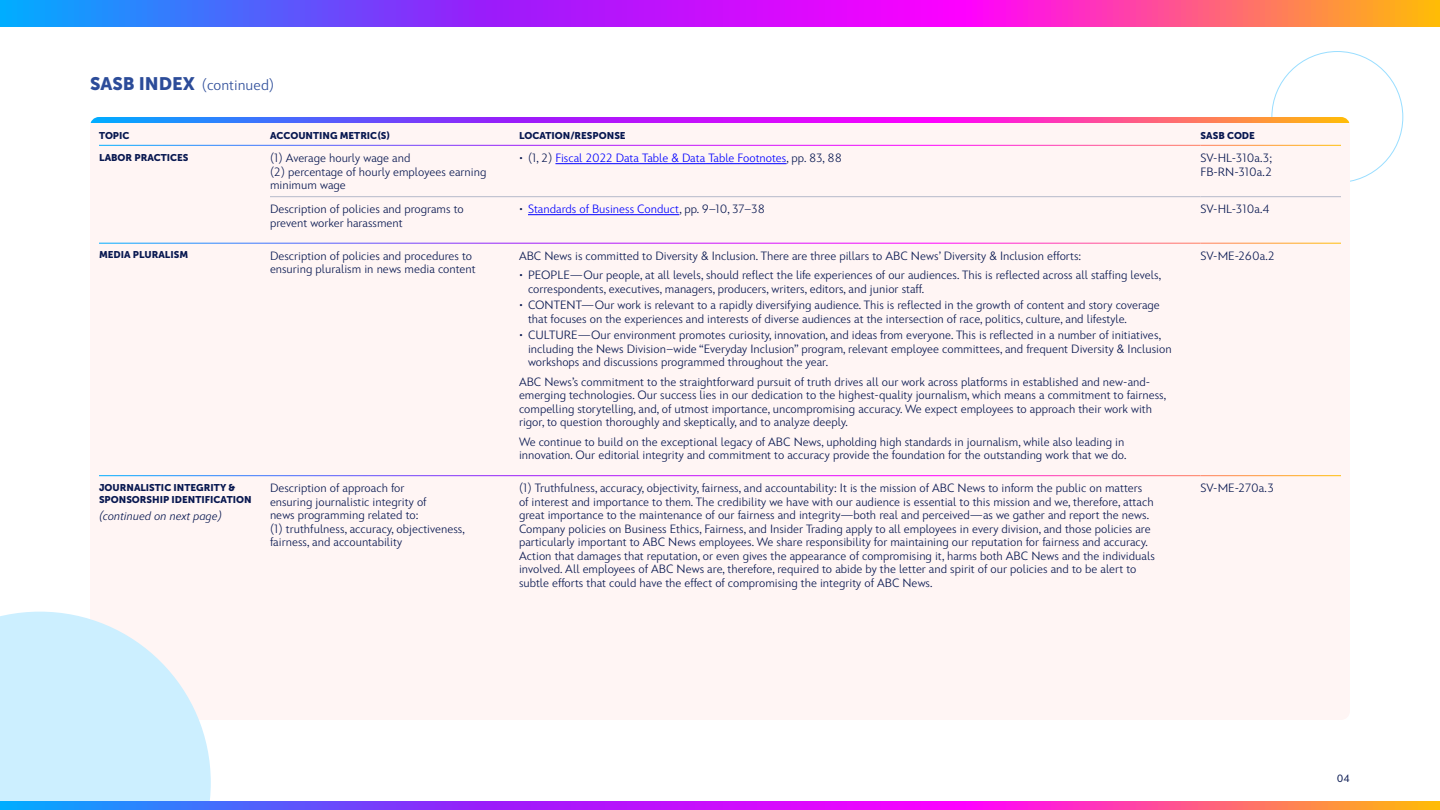
<style>
.page{position:relative;width:1440px;height:810px;background:#fff}
.page>*{position:absolute;margin:0;border:0;box-sizing:border-box;transform-origin:0 0}
.H2_-_Subsection___He{font:300 15px "Inspire TWDC";color:#2c4c99}
.P_-_Table___Default{font:300 12px/13.5px "Inspire TWDC";color:#071750}
.P_-_Table___Default-2{font:300 12px "Inspire TWDC";color:#00f}
.P_-_Table___Default-3{font:italic 300 12px "Inspire TWDC";color:#071750}
.t1{font:10.5px "Inspire TWDC";color:#071750}
.H2_-_Table___Default{font:9.75px "Museo Sans 900";color:#071750}
.H3_-_Table_I_Subhead{font:9.75px/12.8px "Museo Sans 900";color:#071750}
.s1{font-family:"Museo Sans 900";font-weight:400;font-size:18px}
.s2{color:#071750}
</style>
<div class="page">
<div style="left:90px;top:117px;width:1260px;height:603px;background:#fff5f4;border-radius:9px"></div>
<svg style="left:90px;top:117px;width:1260px;height:6px;background:#b246d4"></svg>
<svg style="left:0;top:612px;width:211px;height:189px"></svg>
<hr style="left:99px;top:243px;width:171px;height:1px;background:#fff">
<hr style="left:270px;top:243px;width:249px;height:1px;background:#fff">
<hr style="left:519px;top:243px;width:682px;height:1px;background:#fff">
<hr style="left:1201px;top:243px;width:140px;height:1px;background:#fff">
<hr style="left:99px;top:475px;width:171px;height:1px;background:#fff">
<hr style="left:270px;top:475px;width:249px;height:1px;background:#fff">
<hr style="left:519px;top:475px;width:682px;height:1px;background:#fff">
<hr style="left:1201px;top:475px;width:140px;height:1px;background:#fff">
<hr style="left:99px;top:145px;width:171px;height:1px;background:#fff">
<hr style="left:270px;top:145px;width:249px;height:1px;background:#fff">
<hr style="left:519px;top:145px;width:682px;height:1px;background:#fff">
<hr style="left:1201px;top:145px;width:140px;height:1px;background:#fff">
<hr style="left:270px;top:196px;width:249px;height:1px;background:#b5b9ca">
<hr style="left:519px;top:196px;width:682px;height:1px;background:#b5b9ca">
<hr style="left:1201px;top:196px;width:140px;height:1px;background:#b5b9ca">
<hr style="left:555px;top:163px;width:232px;height:1px;background:#00f">
<hr style="left:528px;top:214px;width:151px;height:1px;background:#00f">
<svg style="left:0;top:801px;width:1440px;height:9px;background:#b145d4"></svg>
<svg style="left:0;top:0;width:1440px;height:27px;background:#b145d4"></svg>
<h2 class="H2_-_Subsection___He" style="left:90px;top:73px;width:186px"><span class="s1">SASB INDEX</span> (continued)</h2>
<h2 class="H2_-_Table___Default" style="left:99px;top:130px;width:32px">TOPIC</h2>
<h2 class="H2_-_Table___Default" style="left:270px;top:130px;width:122px">ACCOUNTING METRIC(S)</h2>
<h2 class="H2_-_Table___Default" style="left:519px;top:130px;width:108px">LOCATION/RESPONSE</h2>
<h2 class="H2_-_Table___Default" style="left:1201px;top:130px;width:56px">SASB CODE</h2>
<h2 class="H2_-_Table___Default" style="left:99px;top:152px;width:91px">LABOR PRACTICES</h2>
<p class="P_-_Table___Default" style="left:270px;top:150px;width:218px">(1) Average hourly wage and<br>(2) percentage of hourly employees earning minimum wage</p>
<p class="P_-_Table___Default-2" style="left:519px;top:148px;width:325px"><span class="s2">• (1, 2)</span> Fiscal 2022 Data Table &amp; Data Table Footnotes<span class="s2">, pp. 83, 88</span></p>
<p class="P_-_Table___Default" style="left:1201px;top:150px;width:73px">SV-HL-310a.3;<br>FB-RN-310a.2</p>
<p class="P_-_Table___Default" style="left:270px;top:201px;width:195px">Description of policies and programs to prevent worker harassment</p>
<p class="P_-_Table___Default-2" style="left:519px;top:199px;width:247px"><span class="s2">•</span> Standards of Business Conduct<span class="s2">, pp. 9–10, 37–38</span></p>
<p class="P_-_Table___Default" style="left:1201px;top:201px;width:70px">SV-HL-310a.4</p>
<h2 class="H2_-_Table___Default" style="left:99px;top:249px;width:91px">MEDIA PLURALISM</h2>
<p class="P_-_Table___Default" style="left:270px;top:248px;width:207px">Description of policies and procedures to ensuring pluralism in news media content</p>
<p class="P_-_Table___Default" style="left:519px;top:248px;width:564px">ABC News is committed to Diversity &amp; Inclusion. There are three pillars to ABC News’ Diversity &amp; Inclusion efforts:</p>
<p class="P_-_Table___Default" style="left:1201px;top:248px;width:76px">SV-ME-260a.2</p>
<p class="P_-_Table___Default" style="left:528px;top:267px;width:635px;text-indent:-9px">• PEOPLE—Our people, at all levels, should reflect the life experiences of our audiences. This is reflected across all staffing levels, correspondents, executives, managers, producers, writers, editors, and junior staff.</p>
<p class="P_-_Table___Default" style="left:528px;top:297px;width:633px;text-indent:-9px">• CONTENT—Our work is relevant to a rapidly diversifying audience. This is reflected in the growth of content and story coverage that focuses on the experiences and interests of diverse audiences at the intersection of race, politics, culture, and lifestyle.</p>
<p class="P_-_Table___Default" style="left:528px;top:327px;width:645px;text-indent:-9px">• CULTURE—Our environment promotes curiosity, innovation, and ideas from everyone. This is reflected in a number of initiatives, including the News Division–wide “Everyday Inclusion” program, relevant employee committees, and frequent Diversity &amp; Inclusion workshops and discussions programmed throughout the year.</p>
<p class="P_-_Table___Default" style="left:519px;top:374px;width:649px">ABC News’s commitment to the straightforward pursuit of truth drives all our work across platforms in established and new-and&shy;emerging technologies. Our success lies in our dedication to the highest-quality journalism, which means a commitment to fairness, compelling storytelling, and, of utmost importance, uncompromising accuracy. We expect employees to approach their work with rigor, to question thoroughly and skeptically, and to analyze deeply.</p>
<p class="P_-_Table___Default" style="left:519px;top:434px;width:609px">We continue to build on the exceptional legacy of ABC News, upholding high standards in journalism, while also leading in innovation. Our editorial integrity and commitment to accuracy provide the foundation for the outstanding work that we do.</p>
<h3 class="H3_-_Table_I_Subhead" style="left:99px;top:481px;width:154px">JOURNALISTIC INTEGRITY &amp;<br>SPONSORSHIP IDENTIFICATION</h3>
<p class="P_-_Table___Default-3" style="left:99px;top:506px;width:125px">(continued on next page)</p>
<p class="P_-_Table___Default" style="left:270px;top:480px;width:196px">Description of approach for<br>ensuring journalistic integrity of<br>news programming related to:<br>(1) truthfulness, accuracy, objectiveness, fairness, and accountability</p>
<p class="P_-_Table___Default" style="left:519px;top:480px;width:637px">(1) Truthfulness, accuracy, objectivity, fairness, and accountability: It is the mission of ABC News to inform the public on matters<br>of interest and importance to them. The credibility we have with our audience is essential to this mission and we, therefore, attach great importance to the maintenance of our fairness and integrity—both real and perceived—as we gather and report the news.<br>Company policies on Business Ethics, Fairness, and Insider Trading apply to all employees in every division, and those policies are particularly important to ABC News employees. We share responsibility for maintaining our reputation for fairness and accuracy.<br>Action that damages that reputation, or even gives the appearance of compromising it, harms both ABC News and the individuals involved. All employees of ABC News are, therefore, required to abide by the letter and spirit of our policies and to be alert to subtle efforts that could have the effect of compromising the integrity of ABC News.</p>
<p class="P_-_Table___Default" style="left:1201px;top:480px;width:75px">SV-ME-270a.3</p>
<p class="t1" style="left:1337px;top:769px;width:15px">04</p>
</div>
